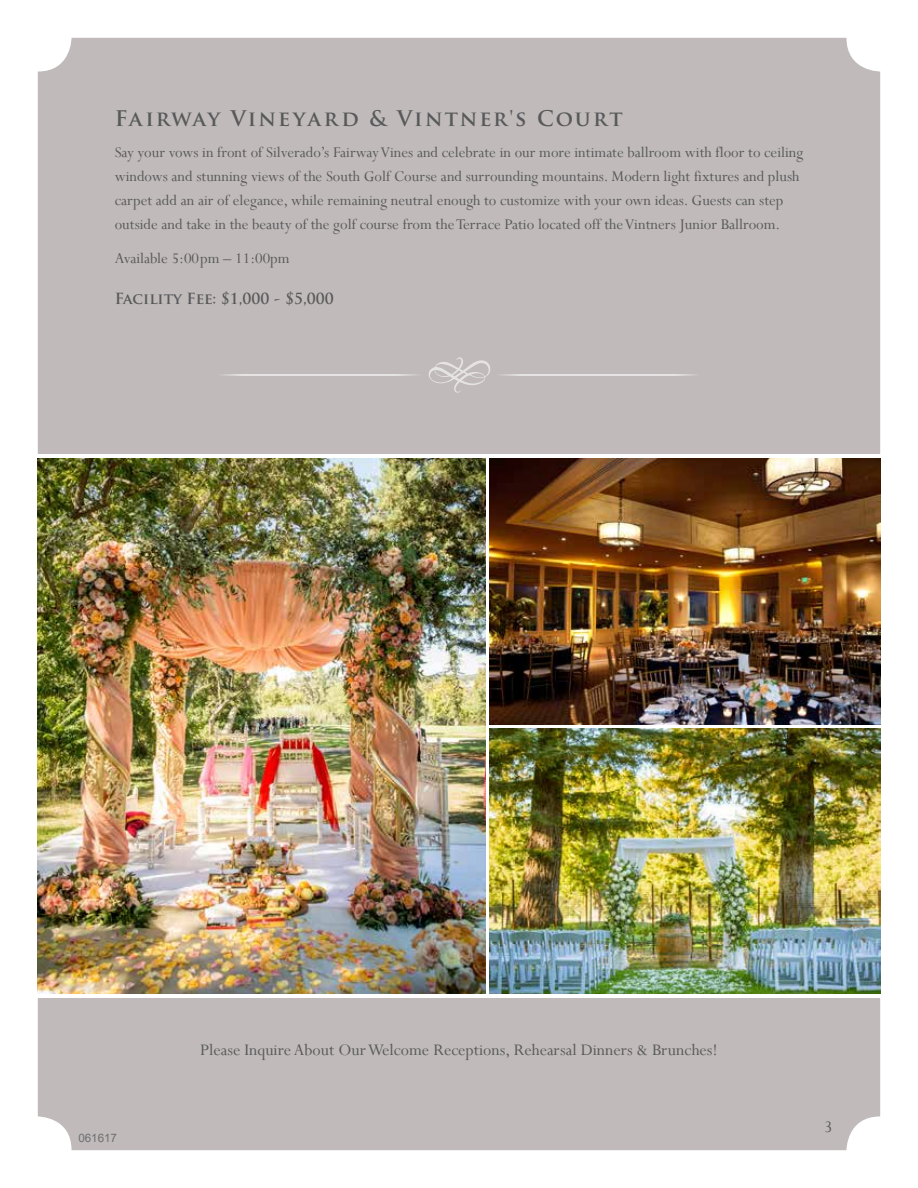
<style>
.page{position:relative;width:918px;height:1188px;background:#fff}
.page>*{position:absolute;margin:0;border:0;box-sizing:border-box;transform-origin:0 0}
.t1{font:700 21px "Trajan Pro";letter-spacing:.09em;color:#58595b}
.t2{font:18px "Perpetua";color:#58595b}
.t3{font:16.5px/24px "Perpetua";color:#58595b}
.t4{font:700 15px "Trajan Pro";color:#58595b}
.t5{font:11.7px "Arial";color:#6d6e71}
</style>
<div class="page">
<div style="left:38px;top:38px;width:842px;height:1112px;background:#c0baba;border-radius:34px"></div>
<svg style="left:223px;top:374px;width:194px;height:2px"></svg>
<svg style="left:501px;top:374px;width:194px;height:2px"></svg>
<svg style="left:429px;top:357px;width:61px;height:36px"></svg>
<div style="left:0;top:454px;width:918px;height:544px;background:#fff"></div>
<img style="left:38px;top:459px;width:447px;height:534px">
<img style="left:490px;top:729px;width:390px;height:264px">
<img style="left:490px;top:459px;width:390px;height:265px">
<p class="t1" style="left:115px;top:105px;width:509px">Fairway Vineyard &amp; Vintner's Court</p>
<p class="t3" style="left:115px;top:139px;width:690px">Say your vows in front of Silverado’s Fairway Vines and celebrate in our more intimate ballroom with floor to ceiling windows and stunning views of the South Golf Course and surrounding mountains. Modern light fixtures and plush carpet add an air of elegance, while remaining neutral enough to customize with your own ideas. Guests can step outside and take in the beauty of the golf course from the Terrace Patio located off the Vintners Junior Ballroom.</p>
<p class="t3" style="left:115px;top:246px;width:176px">Available 5:00pm – 11:00pm</p>
<p class="t4" style="left:115px;top:289px;width:221px">Facility Fee: $1,000 - $5,000</p>
<p class="t5" style="left:78px;top:1130px;width:40px">061617</p>
<p class="t2" style="left:200px;top:1038px;width:519px">Please Inquire About Our Welcome Receptions, Rehearsal Dinners &amp; Brunches!</p>
<p class="t2" style="left:824px;top:1116px;width:10px">3</p>
</div>
